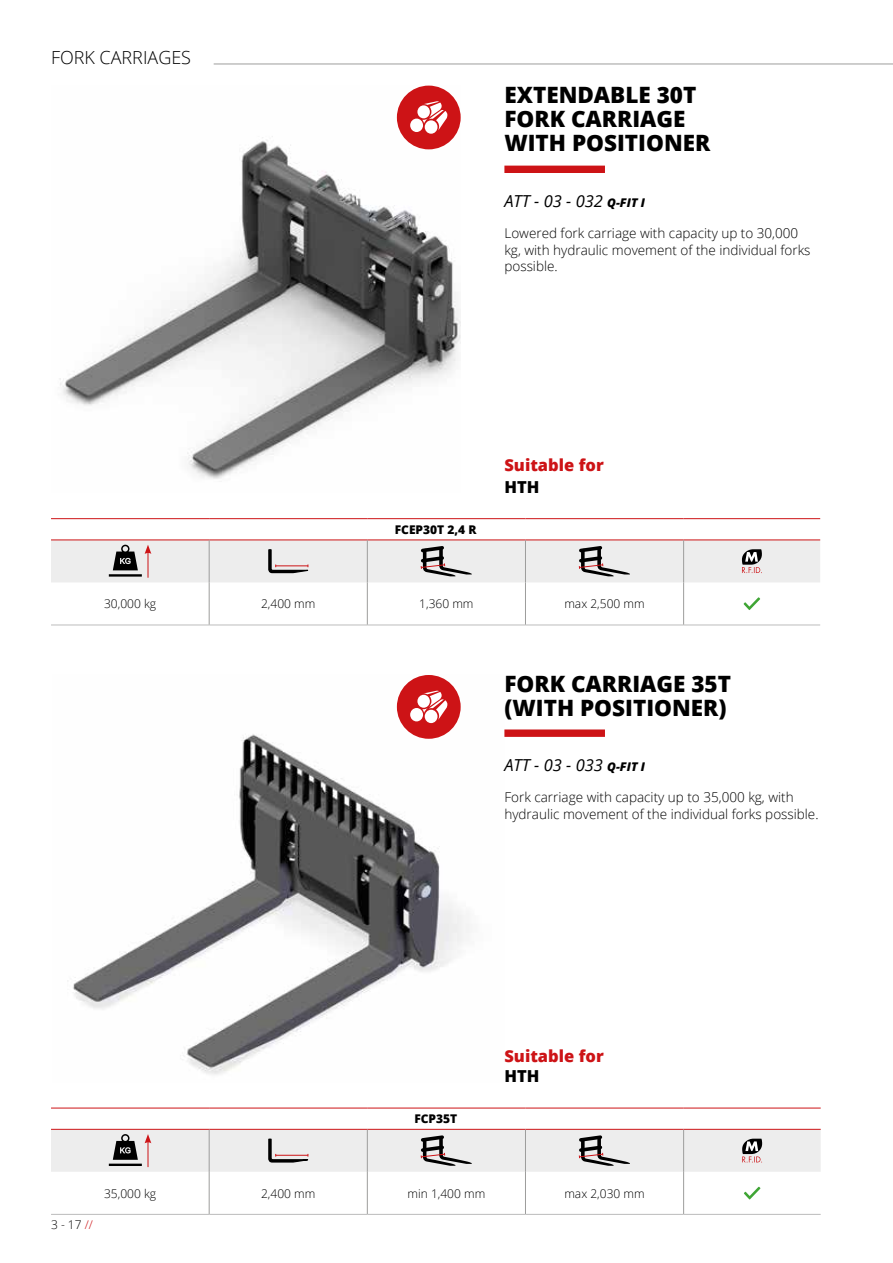
<style>
.page{position:relative;width:893px;height:1263px;background:#fff}
.page>*{position:absolute;margin:0;border:0;box-sizing:border-box;transform-origin:0 0}
.t1{font:800 22.5px/24px "Open Sans";color:#000}
.t2{font:300 18px "Open Sans";color:#000}
.t3{font:italic 16.5px "Open Sans";color:#000}
.t4{font:800 16.5px "Open Sans";color:#cd1316}
.t5{font:800 16.5px "Open Sans";color:#000}
.t6{font:300 13.5px/16.2px "Open Sans";color:#000}
.t7{font:300 12px "Open Sans";color:#000}
.t8{font:800 12px "Open Sans";color:#000}
.s1{font-weight:800;font-size:12px}
.s2{color:#cd1316}
</style>
<div class="page">
<img style="left:59px;top:86px;width:402px;height:393px">
<div style="left:397px;top:86px;width:64px;height:63px;background:#cd1316;border-radius:50%"></div>
<svg style="left:422px;top:101px;width:25px;height:29px"></svg>
<div style="left:425px;top:120px;width:12px;height:14px;background:#fff;border-radius:50%"></div>
<div style="left:417px;top:105px;width:13px;height:13px;background:#fff;border-radius:50%"></div>
<div style="left:410px;top:119px;width:13px;height:13px;background:#fff;border-radius:50%"></div>
<img style="left:67px;top:675px;width:403px;height:400px">
<div style="left:397px;top:675px;width:64px;height:64px;background:#cd1316;border-radius:50%"></div>
<svg style="left:422px;top:691px;width:25px;height:28px"></svg>
<div style="left:425px;top:710px;width:12px;height:13px;background:#fff;border-radius:50%"></div>
<div style="left:417px;top:695px;width:13px;height:13px;background:#fff;border-radius:50%"></div>
<div style="left:410px;top:708px;width:13px;height:13px;background:#fff;border-radius:50%"></div>
<hr style="left:214px;top:64px;width:679px;height:1px;background:#9d9d9c">
<div style="left:504px;top:166px;width:101px;height:7px;background:#cd1316"></div>
<svg style="left:51px;top:519px;width:769px;height:106px"></svg>
<hr style="left:51px;top:518px;width:158px;height:1px;background:#cd1316">
<hr style="left:209px;top:518px;width:158px;height:1px;background:#cd1316">
<hr style="left:367px;top:518px;width:158px;height:1px;background:#cd1316">
<hr style="left:525px;top:518px;width:159px;height:1px;background:#cd1316">
<hr style="left:684px;top:518px;width:136px;height:1px;background:#cd1316">
<hr style="left:51px;top:539px;width:158px;height:1px;background:#cd1316">
<hr style="left:209px;top:539px;width:158px;height:1px;background:#cd1316">
<hr style="left:367px;top:539px;width:158px;height:1px;background:#cd1316">
<hr style="left:525px;top:539px;width:159px;height:1px;background:#cd1316">
<hr style="left:684px;top:539px;width:136px;height:1px;background:#cd1316">
<hr style="left:209px;top:582px;width:1px;height:43px;background:#9d9d9c">
<hr style="left:367px;top:582px;width:1px;height:43px;background:#9d9d9c">
<hr style="left:525px;top:582px;width:1px;height:43px;background:#9d9d9c">
<hr style="left:683px;top:582px;width:1px;height:43px;background:#9d9d9c">
<hr style="left:51px;top:625px;width:158px;height:1px;background:#bcbcbc">
<hr style="left:209px;top:625px;width:158px;height:1px;background:#bcbcbc">
<hr style="left:367px;top:625px;width:158px;height:1px;background:#bcbcbc">
<hr style="left:525px;top:625px;width:159px;height:1px;background:#bcbcbc">
<hr style="left:684px;top:625px;width:136px;height:1px;background:#bcbcbc">
<svg style="left:51px;top:540px;width:769px;height:42px;background:#e0dddd"></svg>
<svg style="left:744px;top:597px;width:16px;height:13px"></svg>
<hr style="left:51px;top:1108px;width:158px;height:1px;background:#cd1316">
<hr style="left:209px;top:1108px;width:158px;height:1px;background:#cd1316">
<hr style="left:367px;top:1108px;width:158px;height:1px;background:#cd1316">
<hr style="left:525px;top:1108px;width:159px;height:1px;background:#cd1316">
<hr style="left:684px;top:1108px;width:137px;height:1px;background:#cd1316">
<hr style="left:51px;top:1214px;width:158px;height:1px;background:#bcbcbc">
<hr style="left:209px;top:1214px;width:158px;height:1px;background:#bcbcbc">
<hr style="left:367px;top:1214px;width:158px;height:1px;background:#bcbcbc">
<hr style="left:525px;top:1214px;width:159px;height:1px;background:#bcbcbc">
<hr style="left:684px;top:1214px;width:137px;height:1px;background:#bcbcbc">
<svg style="left:51px;top:1129px;width:770px;height:85px"></svg>
<div style="left:504px;top:729px;width:101px;height:8px;background:#cd1316"></div>
<h2 class="t2" style="left:51px;top:45px;width:142px">FORK CARRIAGES</h2>
<h1 class="t1" style="left:504px;top:81px;width:207px">EXTENDABLE 30T<br>FORK CARRIAGE<br>WITH POSITIONER</h1>
<p class="t3" style="left:504px;top:190px;width:142px">ATT - 03 - 032 <span class="s1">Q-FIT I</span></p>
<p class="t6" style="left:504px;top:225px;width:308px">Lowered fork carriage with capacity up to 30,000 kg, with hydraulic movement of the individual forks possible.</p>
<p class="t8" style="left:395px;top:520px;width:83px">FCEP30T 2,4 R</p>
<p class="t4" style="left:504px;top:453px;width:101px">Suitable for</p>
<p class="t5" style="left:504px;top:474px;width:37px">HTH</p>
<p class="t7" style="left:104px;top:596px;width:54px">30,000 kg</p>
<p class="t7" style="left:261px;top:596px;width:56px">2,400 mm</p>
<p class="t7" style="left:419px;top:596px;width:56px">1,360 mm</p>
<p class="t7" style="left:564px;top:596px;width:82px">max 2,500 mm</p>
<h1 class="t1" style="left:504px;top:671px;width:228px">FORK CARRIAGE 35T (WITH POSITIONER)</h1>
<p class="t3" style="left:504px;top:753px;width:142px">ATT - 03 - 033 <span class="s1">Q-FIT I</span></p>
<p class="t6" style="left:504px;top:789px;width:316px">Fork carriage with capacity up to 35,000 kg, with hydraulic movement of the individual forks possible.</p>
<p class="t4" style="left:504px;top:1044px;width:101px">Suitable for</p>
<p class="t8" style="left:414px;top:1110px;width:44px">FCP35T</p>
<p class="t5" style="left:504px;top:1064px;width:37px">HTH</p>
<p class="t7" style="left:51px;top:1216px;width:43px">3 - 17 <span class="s2">//</span></p>
<p class="t7" style="left:104px;top:1185px;width:54px">35,000 kg</p>
<p class="t7" style="left:261px;top:1185px;width:56px">2,400 mm</p>
<p class="t7" style="left:407px;top:1185px;width:79px">min 1,400 mm</p>
<p class="t7" style="left:564px;top:1185px;width:82px">max 2,030 mm</p>
</div>
